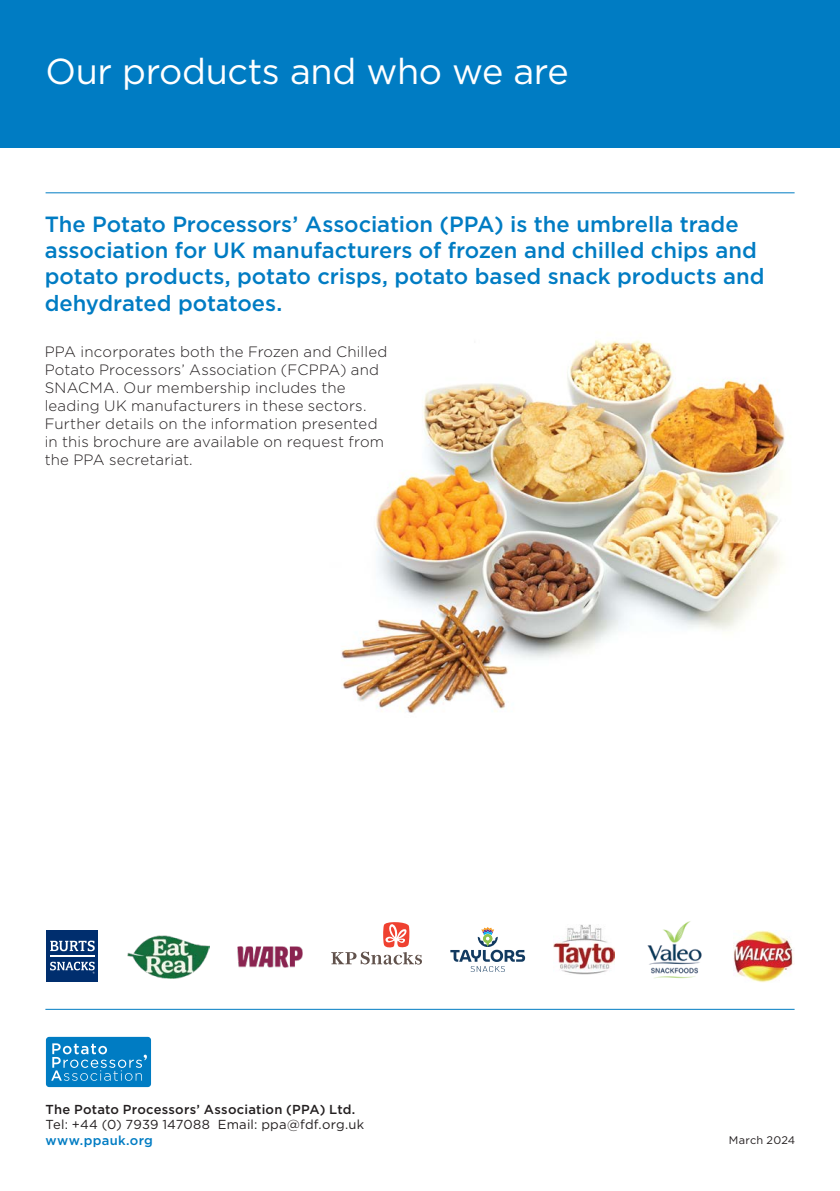
<style>
.page{position:relative;width:840px;height:1191px;background:#fff}
.page>*{position:absolute;margin:0;border:0;box-sizing:border-box;transform-origin:0 0}
.t1{font:36px "Gotham";letter-spacing:-.01em;color:#fff}
.t2{font:500 22px/26.4px "Gotham";color:#007cc3}
.t3{font:300 15px/18px "Gotham";letter-spacing:.01em;color:#231f20}
.t4{font:500 13px "Gotham";letter-spacing:.015em;color:#231f20}
.t5{font:13px "Gotham";letter-spacing:.015em;color:#231f20}
.t6{font:500 13px "Gotham";letter-spacing:.02em;color:#007cc3}
.t7{font:11px "Gotham";letter-spacing:.02em;color:#231f20}
</style>
<div class="page">
<div style="left:0;top:0;width:839px;height:147px;background:#007cc3"></div>
<img style="left:341px;top:340px;width:444px;height:373px">
<hr style="left:46px;top:192px;width:748px;height:1px;background:#007cc3">
<div style="left:46px;top:1036px;width:105px;height:51px;background:#007cc3;border-radius:3px"></div>
<svg style="left:51px;top:1043px;width:96px;height:37px"></svg>
<hr style="left:45px;top:1009px;width:749px;height:1px;background:#007cc3">
<div style="left:45px;top:929px;width:54px;height:54px;background:#002e6e"></div>
<hr style="left:50px;top:955px;width:45px;height:2px;background:#fff">
<svg style="left:50px;top:940px;width:45px;height:11px"></svg>
<svg style="left:50px;top:961px;width:45px;height:12px"></svg>
<img style="left:733px;top:930px;width:60px;height:52px">
<img style="left:553px;top:924px;width:61px;height:50px">
<svg style="left:450px;top:927px;width:75px;height:45px"></svg>
<img style="left:238px;top:946px;width:64px;height:21px">
<img style="left:128px;top:935px;width:81px;height:43px">
<img style="left:647px;top:921px;width:55px;height:58px">
<svg style="left:331px;top:922px;width:91px;height:42px"></svg>
<h1 class="t1" style="left:45px;top:48px;width:524px">Our products and who we are</h1>
<h2 class="t2" style="left:45px;top:210px;width:721px">The Potato Processors’ Association (PPA) is the umbrella trade association for UK manufacturers of frozen and chilled chips and potato products, potato crisps, potato based snack products and dehydrated potatoes.</h2>
<p class="t3" style="left:45px;top:342px;width:344px">PPA incorporates both the Frozen and Chilled Potato Processors’ Association (FCPPA) and SNACMA. Our membership includes the leading UK manufacturers in these sectors.<br>Further details on the information presented in this brochure are available on request from the PPA secretariat.</p>
<p class="t4" style="left:45px;top:1100px;width:311px">The Potato Processors’ Association (PPA) Ltd.</p>
<p class="t5" style="left:45px;top:1116px;width:320px">Tel: +44 (0) 7939 147088 Email: ppa@fdf.org.uk</p>
<p class="t6" style="left:45px;top:1132px;width:109px">www.ppauk.org</p>
<p class="t7" style="left:728px;top:1132px;width:68px">March 2024</p>
</div>
